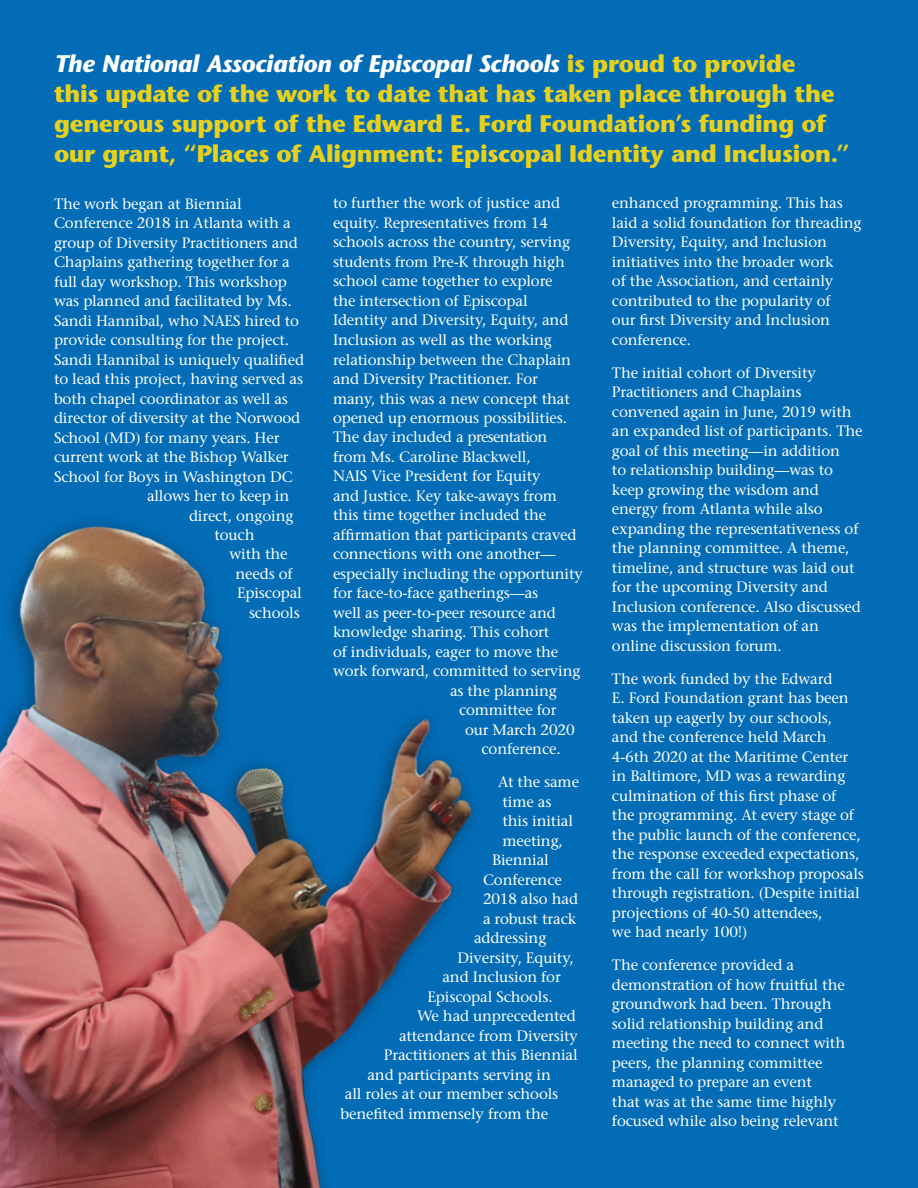
<style>
.page{position:relative;width:918px;height:1188px;background:#036cb6}
.page>*{position:absolute;margin:0;border:0;box-sizing:border-box;transform-origin:0 0}
.t1{font:700 24px/30px "Stone Sans";letter-spacing:-.015em;color:#e8d01b}
.t2{font:15px/19.5px "Stone Serif";letter-spacing:-.01em;color:#fff}
.t3{font:15px "Stone Serif";letter-spacing:-.03em;color:#fff}
.s1{font-style:italic;color:#fff}
</style>
<div class="page">
<img style="left:0;top:521px;width:475px;height:667px">
<p class="t1" style="left:54px;top:49px;width:797px"><span class="s1">The National Association of Episcopal Schools</span> is proud to provide<br>this update of the work to date that has taken place through the generous support of the Edward E. Ford Foundation’s funding of our grant, “Places of Alignment: Episcopal Identity and Inclusion.”</p>
<p class="t2" style="left:54px;top:194px;width:189px">The work began at Biennial</p>
<p class="t2" style="left:54px;top:213px;width:238px">Conference 2018 in Atlanta with a</p>
<p class="t2" style="left:54px;top:233px;width:246px">group of Diversity Practitioners and</p>
<p class="t2" style="left:54px;top:252px;width:237px">Chaplains gathering together for a</p>
<p class="t2" style="left:54px;top:272px;width:234px">full day workshop. This workshop</p>
<p class="t2" style="left:54px;top:291px;width:239px">was planned and facilitated by Ms.</p>
<p class="t2" style="left:54px;top:311px;width:247px">Sandi Hannibal, who NAES hired to</p>
<p class="t2" style="left:54px;top:330px;width:237px">provide consulting for the project.</p>
<p class="t2" style="left:54px;top:350px;width:252px">Sandi Hannibal is uniquely qualified</p>
<p class="t2" style="left:54px;top:369px;width:251px">to lead this project, having served as</p>
<p class="t2" style="left:54px;top:389px;width:235px">both chapel coordinator as well as</p>
<p class="t2" style="left:54px;top:408px;width:248px">director of diversity at the Norwood</p>
<p class="t2" style="left:54px;top:428px;width:227px">School (MD) for many years. Her</p>
<p class="t2" style="left:54px;top:447px;width:236px">current work at the Bishop Walker</p>
<p class="t2" style="left:54px;top:467px;width:240px">School for Boys in Washington DC</p>
<p class="t2" style="left:147px;top:486px;width:144px">allows her to keep in</p>
<p class="t2" style="left:189px;top:506px;width:106px">direct, ongoing</p>
<p class="t2" style="left:214px;top:525px;width:42px">touch</p>
<p class="t2" style="left:230px;top:545px;width:60px">with the</p>
<p class="t2" style="left:236px;top:564px;width:59px">needs of</p>
<p class="t2" style="left:237px;top:584px;width:66px">Episcopal</p>
<p class="t2" style="left:249px;top:603px;width:52px">schools</p>
<p class="t2" style="left:333px;top:194px;width:229px">to further the work of justice and</p>
<p class="t2" style="left:333px;top:213px;width:216px">equity. Representatives from 14</p>
<p class="t2" style="left:333px;top:233px;width:239px">schools across the country, serving</p>
<p class="t2" style="left:333px;top:252px;width:233px">students from Pre-K through high</p>
<p class="t2" style="left:333px;top:272px;width:221px">school came together to explore</p>
<p class="t2" style="left:333px;top:291px;width:196px">the intersection of Episcopal</p>
<p class="t2" style="left:333px;top:311px;width:237px">Identity and Diversity, Equity, and</p>
<p class="t2" style="left:333px;top:330px;width:220px">Inclusion as well as the working</p>
<p class="t2" style="left:333px;top:350px;width:240px">relationship between the Chaplain</p>
<p class="t2" style="left:333px;top:369px;width:206px">and Diversity Practitioner. For</p>
<p class="t2" style="left:333px;top:389px;width:238px">many, this was a new concept that</p>
<p class="t2" style="left:333px;top:408px;width:236px">opened up enormous possibilities.</p>
<p class="t3" style="left:333px;top:428px;width:216px">The day included a presentation</p>
<p class="t2" style="left:333px;top:447px;width:199px">from Ms. Caroline Blackwell,</p>
<p class="t2" style="left:333px;top:467px;width:209px">NAIS Vice President for Equity</p>
<p class="t2" style="left:333px;top:486px;width:226px">and Justice. Key take-aways from</p>
<p class="t2" style="left:333px;top:506px;width:215px">this time together included the</p>
<p class="t2" style="left:333px;top:525px;width:245px">affirmation that participants craved</p>
<p class="t2" style="left:333px;top:545px;width:224px">connections with one another—</p>
<p class="t2" style="left:333px;top:564px;width:251px">especially including the opportunity</p>
<p class="t2" style="left:333px;top:584px;width:207px">for face-to-face gatherings—as</p>
<p class="t2" style="left:333px;top:603px;width:224px">well as peer-to-peer resource and</p>
<p class="t2" style="left:333px;top:623px;width:218px">knowledge sharing. This cohort</p>
<p class="t2" style="left:333px;top:642px;width:227px">of individuals, eager to move the</p>
<p class="t2" style="left:333px;top:662px;width:249px">work forward, committed to serving</p>
<p class="t2" style="left:450px;top:681px;width:108px">as the planning</p>
<p class="t2" style="left:459px;top:701px;width:99px">committee for</p>
<p class="t2" style="left:465px;top:720px;width:111px">our March 2020</p>
<p class="t2" style="left:482px;top:740px;width:81px">conference.</p>
<p class="t2" style="left:498px;top:773px;width:83px">At the same</p>
<p class="t2" style="left:502px;top:792px;width:50px">time as</p>
<p class="t2" style="left:502px;top:812px;width:72px">this initial</p>
<p class="t2" style="left:502px;top:831px;width:62px">meeting,</p>
<p class="t2" style="left:492px;top:851px;width:58px">Biennial</p>
<p class="t2" style="left:483px;top:870px;width:80px">Conference</p>
<p class="t2" style="left:483px;top:890px;width:97px">2018 also had</p>
<p class="t2" style="left:483px;top:909px;width:95px">a robust track</p>
<p class="t2" style="left:474px;top:929px;width:74px">addressing</p>
<p class="t2" style="left:458px;top:948px;width:118px">Diversity, Equity,</p>
<p class="t2" style="left:442px;top:968px;width:120px">and Inclusion for</p>
<p class="t2" style="left:428px;top:987px;width:127px">Episcopal Schools.</p>
<p class="t2" style="left:417px;top:1007px;width:160px">We had unprecedented</p>
<p class="t2" style="left:399px;top:1026px;width:180px">attendance from Diversity</p>
<p class="t2" style="left:384px;top:1046px;width:195px">Practitioners at this Biennial</p>
<p class="t2" style="left:367px;top:1065px;width:185px">and participants serving in</p>
<p class="t2" style="left:345px;top:1085px;width:215px">all roles at our member schools</p>
<p class="t2" style="left:340px;top:1104px;width:209px">benefited immensely from the</p>
<p class="t2" style="left:612px;top:194px;width:251px">enhanced programming. This has laid a solid foundation for threading<br>Diversity, Equity, and Inclusion initiatives into the broader work<br>of the Association, and certainly contributed to the popularity of<br>our first Diversity and Inclusion conference.</p>
<p class="t2" style="left:612px;top:363px;width:252px">The initial cohort of Diversity<br>Practitioners and Chaplains convened again in June, 2019 with an expanded list of participants. The goal of this meeting—in addition<br>to relationship building—was to keep growing the wisdom and energy from Atlanta while also expanding the representativeness of the planning committee. A theme, timeline, and structure was laid out for the upcoming Diversity and<br>Inclusion conference. Also discussed was the implementation of an online discussion forum.</p>
<p class="t2" style="left:612px;top:669px;width:253px">The work funded by the Edward<br>E. Ford Foundation grant has been taken up eagerly by our schools,<br>and the conference held March<br>4-6th 2020 at the Maritime Center in Baltimore, MD was a rewarding culmination of this first phase of<br>the programming. At every stage of the public launch of the conference, the response exceeded expectations, from the call for workshop proposals through registration. (Despite initial projections of 40-50 attendees,<br>we had nearly 100!)</p>
<p class="t2" style="left:612px;top:956px;width:235px">The conference provided a demonstration of how fruitful the groundwork had been. Through solid relationship building and meeting the need to connect with peers, the planning committee managed to prepare an event<br>that was at the same time highly focused while also being relevant</p>
</div>
